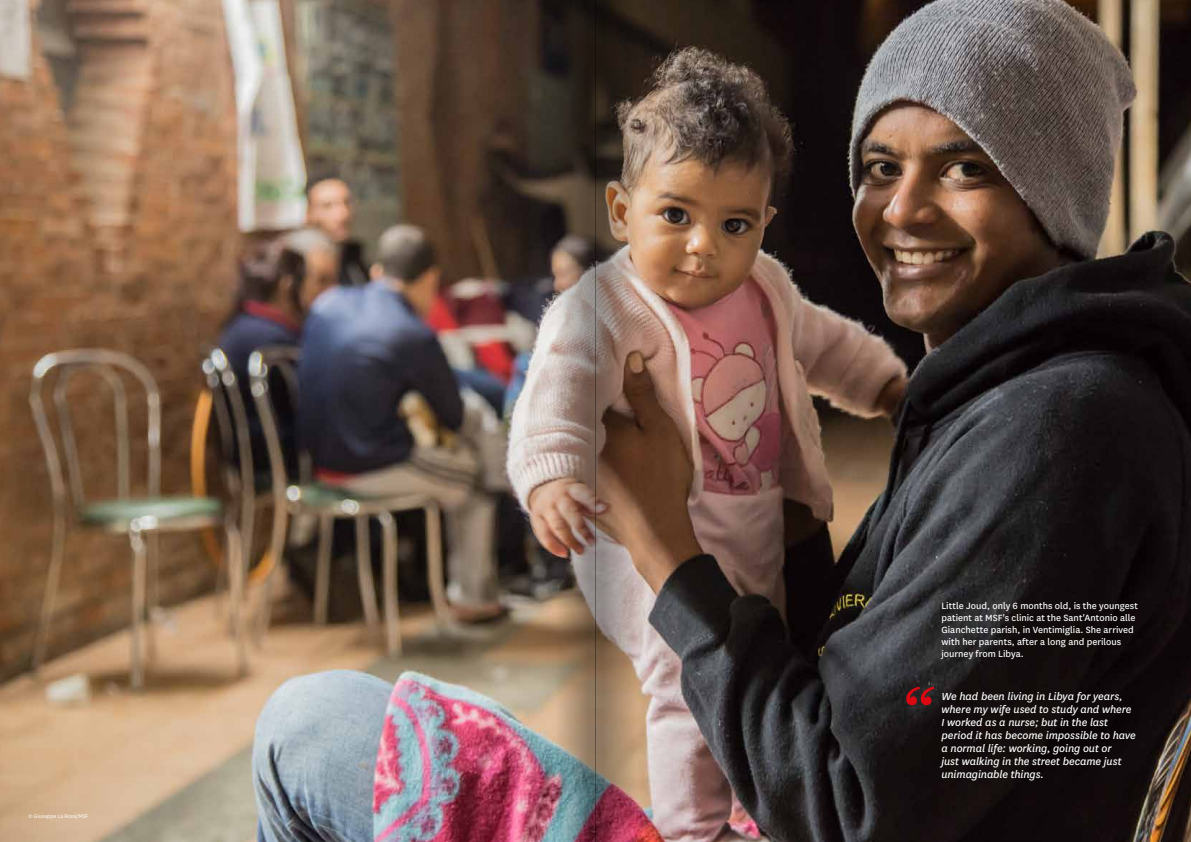
<style>
.page{position:relative;width:1191px;height:842px;background:#fff}
.page>*{position:absolute;margin:0;border:0;box-sizing:border-box;transform-origin:0 0}
.t1{font:italic 12px/13px "Medecins Sans Regolare";letter-spacing:-.005em;color:#fff}
.t2{font:10.5px/12px "Medecins Sans Regolare";color:#fff}
.t3{font:6px "Medecins Sans";color:#fff}
</style>
<div class="page">
<img style="left:0;top:0;width:1191px;height:842px">
<svg style="left:906px;top:687px;width:28px;height:18px"></svg>
<img style="left:553px;top:0;width:42px;height:842px">
<img style="left:595px;top:0;width:43px;height:842px">
<p class="t3" style="left:28px;top:812px;width:61px">© Giuseppe La Rosa/MSF</p>
<p class="t2" style="left:941px;top:599px;width:198px">Little Joud, only 6 months old, is the youngest patient at MSF's clinic at the Sant'Antonio alle Gianchette parish, in Ventimiglia. She arrived with her parents, after a long and perilous journey from Libya.</p>
<p class="t1" style="left:941px;top:689px;width:196px">We had been living in Libya for years, where my wife used to study and where I worked as a nurse; but in the last period it has become impossible to have a normal life: working, going out or<br>just walking in the street became just unimaginable things.</p>
</div>
